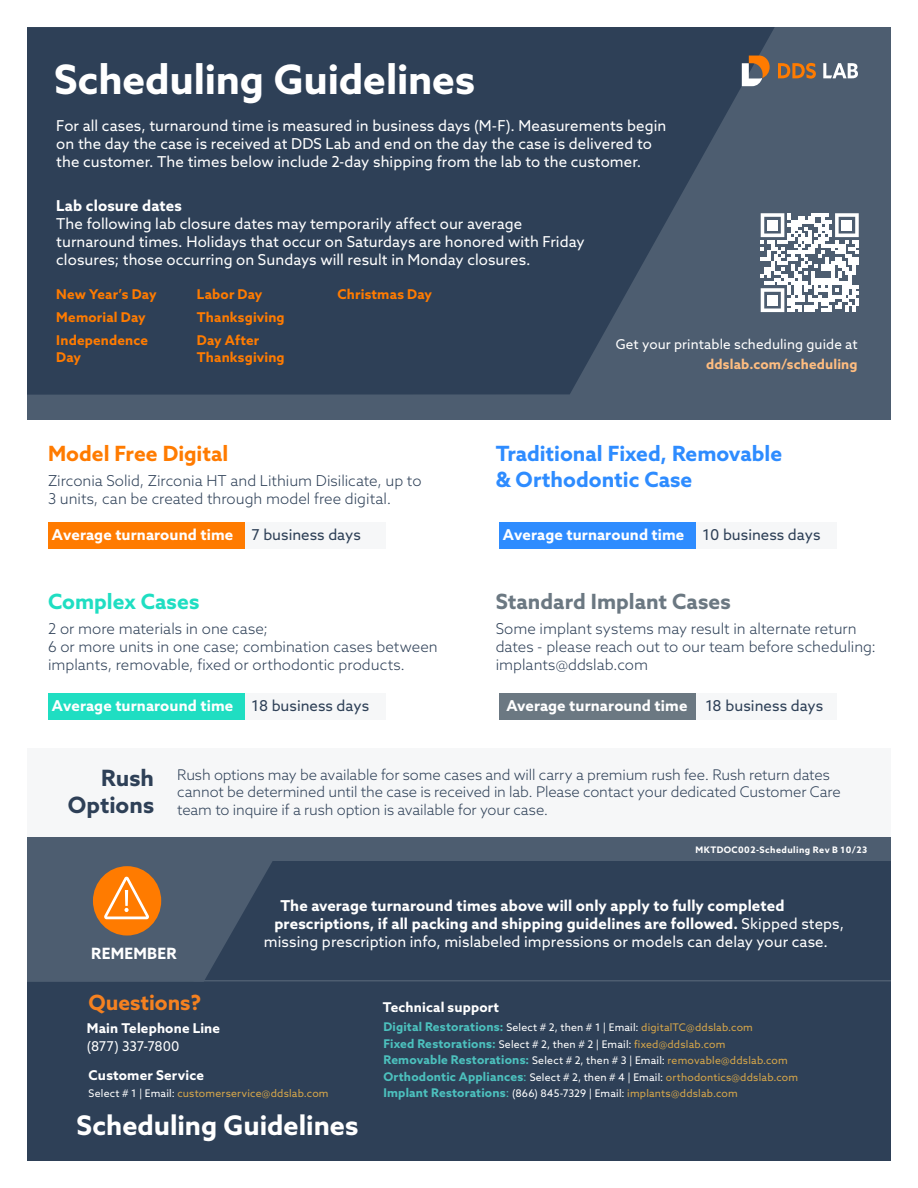
<style>
.page{position:relative;width:918px;height:1188px;background:#fff}
.page>*{position:absolute;margin:0;border:0;box-sizing:border-box;transform-origin:0 0}
.t1{font:700 40.5px "Azo Sans";letter-spacing:-.005em;color:#fff}
.t2{font:700 27px "Azo Sans";color:#fff}
.t3{font:700 22.5px/27px "Azo Sans";letter-spacing:.005em;color:#2e4057;text-align:right}
.t4{font:700 21px/25.2px "Azo Sans";color:#2e8cff}
.t5{font:700 21px "Azo Sans";color:#6b7882}
.t6{font:700 21px "Azo Sans";color:#ff7b00}
.t7{font:700 21px "Azo Sans";color:#1fdec2}
.t8{font:700 21px "Azo Sans";color:#f58120}
.t9{font:700 15.6px "Azo Sans";letter-spacing:.015em;color:#fff}
.t10{font:15px/18px "Azo Sans";letter-spacing:.005em;color:#fff}
.t11{font:300 15px/18px "Azo Sans";color:#2e4057}
.t12{font:700 15px "Azo Sans";letter-spacing:.005em;color:#fff}
.t13{font:300 14.7px/17.7px "Azo Sans";letter-spacing:-.005em;color:#2e4057}
.t14{font:700 13.5px/23.2px "Azo Sans";letter-spacing:.01em;color:#ff7b00}
.t15{font:700 13.5px "Azo Sans";letter-spacing:.015em;color:#fff}
.t16{font:13.5px "Azo Sans";letter-spacing:.01em;color:#fff}
.t17{font:700 13.5px "Azo Sans";letter-spacing:.015em;color:#ffbd80}
.t18{font:700 12px "Azo Sans";letter-spacing:.015em;color:#4cc1be}
.t19{font:10.5px/16.5px "Azo Sans";letter-spacing:.02em;color:#fff}
.t20{font:10.5px "Azo Sans";letter-spacing:.02em;color:#d6a64a}
.t21{font:700 9px "Azo Sans";letter-spacing:.05em;color:#fff}
.s1{font-weight:400;color:#2e4057}
.s2{font-weight:400}
.s3{color:#fff}
.s4{font-weight:700;font-size:12px;color:#4cc1be}
.s5{color:#d6a64a}
.s6{font-weight:400;font-size:10.5px;color:#fff}
.s7{font-weight:400;font-size:10.5px;color:#d6a64a}
.s8{font-size:12px;color:#4cc1be}
</style>
<div class="page">
<div style="left:27px;top:1094px;width:864px;height:67px;background:#2e4057"></div>
<div style="left:27px;top:748px;width:864px;height:121px;background:#f6f7f8"></div>
<div style="left:48px;top:522px;width:197px;height:27px;background:#ff7b00"></div>
<div style="left:499px;top:522px;width:197px;height:27px;background:#2e8cff"></div>
<div style="left:499px;top:693px;width:197px;height:27px;background:#6b7882"></div>
<div style="left:48px;top:693px;width:197px;height:27px;background:#1fdec2"></div>
<div style="left:245px;top:522px;width:141px;height:27px;background:#f6f7f8"></div>
<div style="left:696px;top:522px;width:141px;height:27px;background:#f6f7f8"></div>
<div style="left:696px;top:693px;width:141px;height:27px;background:#f6f7f8"></div>
<div style="left:245px;top:693px;width:141px;height:27px;background:#f6f7f8"></div>
<div style="left:27px;top:27px;width:864px;height:392px;background:#4d5d70"></div>
<div style="left:27px;top:855px;width:864px;height:239px;background:#2e4057"></div>
<svg style="left:27px;top:27px;width:748px;height:368px;background:#32435a"></svg>
<div style="left:27px;top:837px;width:864px;height:24px;background:#4d5d70"></div>
<svg style="left:761px;top:213px;width:98px;height:99px"></svg>
<div style="left:767px;top:220px;width:11px;height:10px;background:#fff"></div>
<div style="left:842px;top:220px;width:10px;height:10px;background:#fff"></div>
<div style="left:767px;top:295px;width:11px;height:10px;background:#fff"></div>
<svg style="left:27px;top:861px;width:245px;height:121px;background:#5f5f62"></svg>
<hr style="left:193px;top:980px;width:698px;height:2px;background:#4d5d70">
<svg style="left:742px;top:56px;width:28px;height:30px"></svg>
<svg style="left:778px;top:63px;width:38px;height:16px"></svg>
<svg style="left:823px;top:63px;width:35px;height:15px"></svg>
<h1 class="t1" style="left:54px;top:53px;width:422px">Scheduling Guidelines</h1>
<p class="t10" style="left:56px;top:116px;width:612px">For all cases, turnaround time is measured in business days (M-F). Measurements begin on the day the case is received at DDS Lab and end on the day the case is delivered to the customer. The times below include 2-day shipping from the lab to the customer.</p>
<p class="t12" style="left:56px;top:196px;width:127px">Lab closure dates</p>
<p class="t10" style="left:56px;top:215px;width:530px">The following lab closure dates may temporarily affect our average turnaround times. Holidays that occur on Saturdays are honored with Friday closures; those occurring on Sundays will result in Monday closures.</p>
<p class="t14" style="left:56px;top:282px;width:102px">New Year’s Day<br>Memorial Day<br>Independence</p>
<p class="t14" style="left:56px;top:345px;width:26px">Day</p>
<p class="t14" style="left:338px;top:282px;width:96px">Christmas Day</p>
<p class="t14" style="left:197px;top:282px;width:89px">Labor Day<br>Thanksgiving<br>Day After</p>
<p class="t14" style="left:197px;top:345px;width:89px">Thanksgiving</p>
<p class="t16" style="left:616px;top:335px;width:243px">Get your printable scheduling guide at</p>
<p class="t17" style="left:706px;top:355px;width:153px">ddslab.com/scheduling</p>
<h3 class="t6" style="left:48px;top:440px;width:182px">Model Free Digital</h3>
<p class="t11" style="left:48px;top:472px;width:375px">Zirconia Solid, Zirconia HT and Lithium Disilicate, up to<br>3 units, can be created through model free digital.</p>
<h3 class="t4" style="left:496px;top:441px;width:288px">Traditional Fixed, Removable &amp; Orthodontic Case</h3>
<p class="t12" style="left:52px;top:525px;width:311px">Average turnaround time <span class="s1">7 business days</span></p>
<p class="t12" style="left:503px;top:525px;width:319px">Average turnaround time <span class="s1">10 business days</span></p>
<h3 class="t7" style="left:48px;top:588px;width:153px">Complex Cases</h3>
<p class="t11" style="left:48px;top:620px;width:391px">2 or more materials in one case;<br>6 or more units in one case; combination cases between implants, removable, fixed or orthodontic products.</p>
<h3 class="t5" style="left:496px;top:588px;width:237px">Standard Implant Cases</h3>
<p class="t11" style="left:496px;top:620px;width:382px">Some implant systems may result in alternate return dates - please reach out to our team before scheduling: implants@ddslab.com</p>
<p class="t12" style="left:52px;top:696px;width:319px">Average turnaround time <span class="s1">18 business days</span></p>
<p class="t12" style="left:506px;top:696px;width:318px">Average turnaround time <span class="s1">18 business days</span></p>
<h3 class="t3" style="left:68px;top:764px;width:88px">Rush<br>Options</h3>
<p class="t13" style="left:177px;top:766px;width:665px">Rush options may be available for some cases and will carry a premium rush fee. Rush return dates cannot be determined until the case is received in lab. Please contact your dedicated Customer Care team to inquire if a rush option is available for your case.</p>
<p class="t21" style="left:696px;top:844px;width:173px">MKTDOC002-Scheduling Rev B 10/23</p>
<p class="t9" style="left:91px;top:944px;width:87px">REMEMBER</p>
<p class="t12" style="left:280px;top:896px;width:506px">The average turnaround times above will only apply to fully completed</p>
<p class="t12" style="left:274px;top:914px;width:571px">prescriptions, if all packing and shipping guidelines are followed. <span class="s2">Skipped steps,</span></p>
<p class="t10" style="left:264px;top:933px;width:566px">missing prescription info, mislabeled impressions or models can delay your case.</p>
<h3 class="t8" style="left:89px;top:989px;width:114px">Questions?</h3>
<p class="t15" style="left:87px;top:1020px;width:135px">Main Telephone Line</p>
<p class="t16" style="left:87px;top:1038px;width:94px">(877) 337-7800</p>
<p class="t15" style="left:89px;top:1066px;width:117px">Customer Service</p>
<p class="t20" style="left:89px;top:1086px;width:242px"><span class="s3">Select # 1 | Email:</span> customerservice@ddslab.com</p>
<h2 class="t2" style="left:77px;top:1107px;width:283px">Scheduling Guidelines</h2>
<p class="t15" style="left:383px;top:999px;width:118px">Technical support</p>
<p class="t19" style="left:383px;top:1019px;width:371px"><span class="s4">Digital Restorations:</span> Select # 2, then # 1 | Email: <span class="s5">digitalTC@ddslab.com<br></span><span class="s4">Fixed Restorations:</span> Select # 2, then # 2 | Email: <span class="s5">fixed@ddslab.com</span></p>
<p class="t18" style="left:383px;top:1052px;width:406px">Removable Restorations: <span class="s6">Select # 2, then # 3 | Email:</span> <span class="s7">removable@ddslab.com</span></p>
<p class="t19" style="left:383px;top:1069px;width:416px"><span class="s4">Orthodontic Appliances</span><span class="s8">:</span> Select # 2, then # 4 | Email: <span class="s5">orthodontics@ddslab.com<br></span><span class="s4">Implant Restorations</span><span class="s8">:</span> (866) 845-7329 | Email: <span class="s5">implants@ddslab.com</span></p>
</div>
